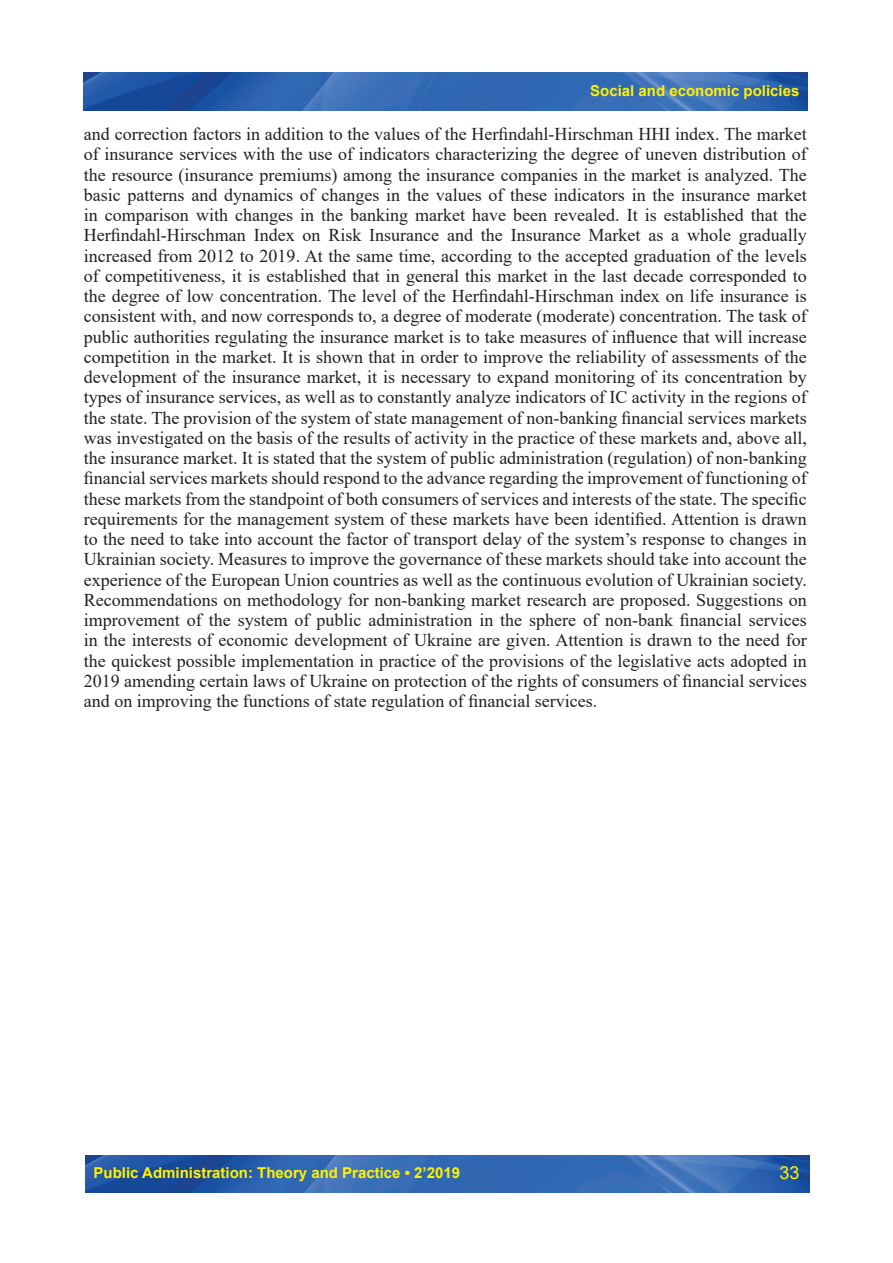
<style>
.page{position:relative;width:893px;height:1263px;background:#fff}
.page>*{position:absolute;margin:0;border:0;box-sizing:border-box;transform-origin:0 0}
.t1{font:18px/20.2px "Times New Roman";color:#231f20;text-align:justify}
.t2{font:18px "Arial";color:#fff101}
.t3{font:700 15px "Arial";color:#fff101}
</style>
<div class="page">
<img style="left:85px;top:1155px;width:724px;height:37px">
<img style="left:84px;top:73px;width:724px;height:37px">
<p class="t3" style="left:590px;top:80px;width:211px">Social and economic policies</p>
<p class="t1" style="left:84px;top:123px;width:724px">and correction factors in addition to the values of the Herfindahl-Hirschman HHI index. The market of insurance services with the use of indicators characterizing the degree of uneven distribution of the resource (insurance premiums) among the insurance companies in the market is analyzed. The basic patterns and dynamics of changes in the values of these indicators in the insurance market in comparison with changes in the banking market have been revealed. It is established that the Herfindahl-Hirschman Index on Risk Insurance and the Insurance Market as a whole gradually increased from 2012 to 2019. At the same time, according to the accepted graduation of the levels of competitiveness, it is established that in general this market in the last decade corresponded to the degree of low concentration. The level of the Herfindahl-Hirschman index on life insurance is consistent with, and now corresponds to, a degree of moderate (moderate) concentration. The task of public authorities regulating the insurance market is to take measures of influence that will increase competition in the market. It is shown that in order to improve the reliability of assessments of the development of the insurance market, it is necessary to expand monitoring of its concentration by types of insurance services, as well as to constantly analyze indicators of IC activity in the regions of the state. The provision of the system of state management of non-banking financial services markets was investigated on the basis of the results of activity in the practice of these markets and, above all, the insurance market. It is stated that the system of public administration (regulation) of non-banking financial services markets should respond to the advance regarding the improvement of functioning of these markets from the standpoint of both consumers of services and interests of the state. The specific requirements for the management system of these markets have been identified. Attention is drawn to the need to take into account the factor of transport delay of the system’s response to changes in Ukrainian society. Measures to improve the governance of these markets should take into account the experience of the European Union countries as well as the continuous evolution of Ukrainian society.<br>Recommendations on methodology for non-banking market research are proposed. Suggestions on improvement of the system of public administration in the sphere of non-bank financial services in the interests of economic development of Ukraine are given. Attention is drawn to the need for the quickest possible implementation in practice of the provisions of the legislative acts adopted in 2019 amending certain laws of Ukraine on protection of the rights of consumers of financial services and on improving the functions of state regulation of financial services.</p>
<p class="t3" style="left:94px;top:1162px;width:368px">Public Administration: Theory and Practice • 2’2019</p>
<p class="t2" style="left:779px;top:1160px;width:22px">33</p>
</div>
